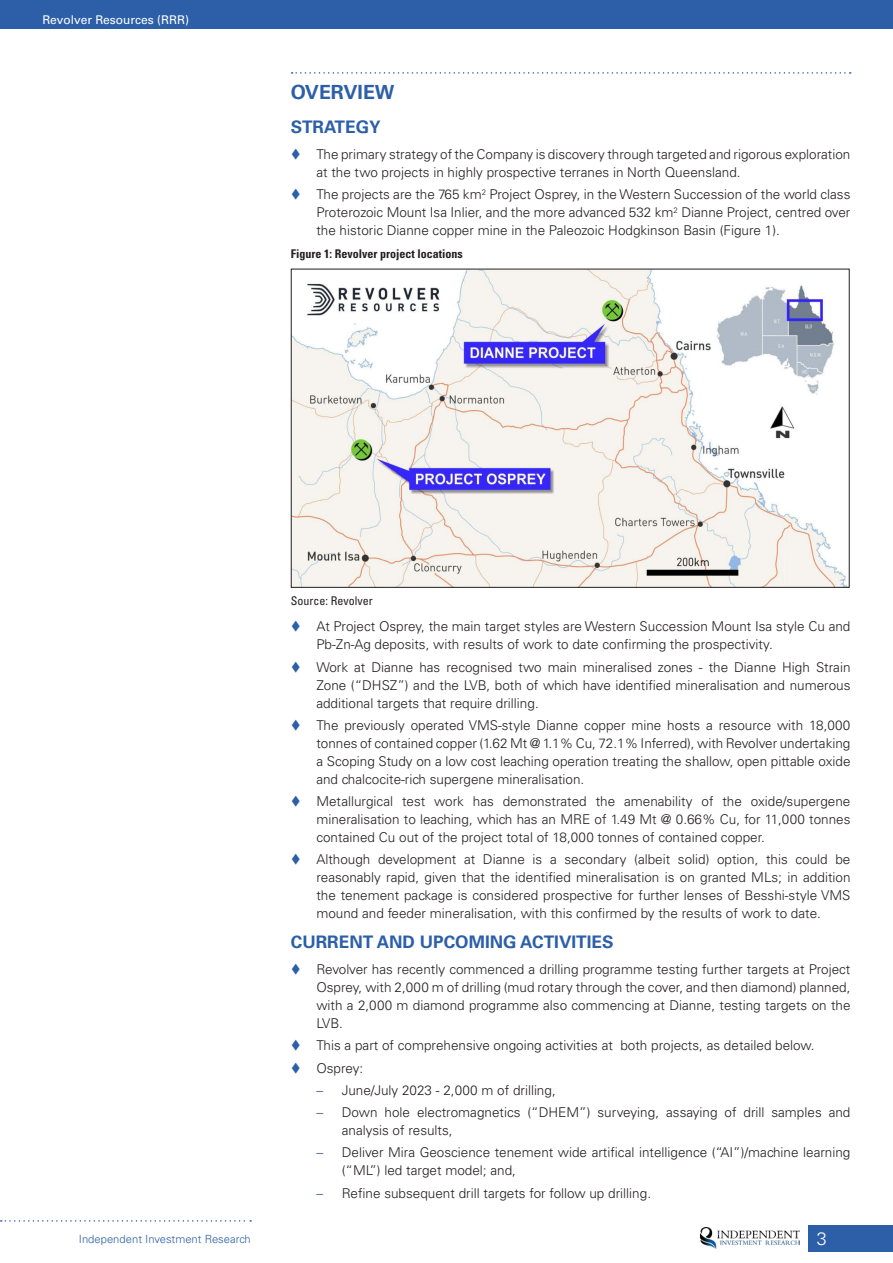
<style>
.page{position:relative;width:893px;height:1263px;background:#fff}
.page>*{position:absolute;margin:0;border:0;box-sizing:border-box;transform-origin:0 0}
.t1{font:700 19.5px "Univers LT Std";color:#2d5fa9}
.t2{font:300 18px "Univers LT Std";color:#fff}
.t3{font:700 17.25px "Univers LT Std";color:#2d5fa9}
.t4{font:300 13.5px/18px "Univers LT Std";color:#231f20;text-align:justify}
.t5{font:700 condensed 12px "Univers LT Std";color:#231f20}
.t6{font:12px "Univers LT Std";color:#fff}
.t7{font:condensed 12px "Univers LT Std";color:#231f20}
.t8{font:300 11.25px "Univers LT Std";color:#2d5fa9}
.s1{color:#2d5fa9}
</style>
<div class="page">
<div style="left:808px;top:1225px;width:85px;height:26px;background:#2d5fa9"></div>
<div style="left:0;top:0;width:893px;height:28px;background:#2d5fa9"></div>
<img style="left:700px;top:1227px;width:99px;height:21px">
<svg style="left:1px;top:1220px;width:250px;height:2px"></svg>
<svg style="left:292px;top:72px;width:559px;height:2px"></svg>
<img style="left:293px;top:271px;width:554px;height:315px">
<svg style="left:292px;top:577px;width:8px;height:10px"></svg>
<p class="t6" style="left:43px;top:13px;width:148px">Revolver Resources (RRR)</p>
<h1 class="t1" style="left:291px;top:81px;width:105px">OVERVIEW</h1>
<p class="t3" style="left:291px;top:116px;width:91px">STRATEGY</p>
<p class="t4" style="left:316px;top:145px;width:536px">The primary strategy of the Company is discovery through targeted and rigorous exploration at the two projects in highly prospective terranes in North Queensland.</p>
<p class="t4" style="left:316px;top:186px;width:536px">The projects are the 765 km<sup>2</sup> Project Osprey, in the Western Succession of the world class Proterozoic Mount Isa Inlier, and the more advanced 532 km<sup>2</sup> Dianne Project, centred over the historic Dianne copper mine in the Paleozoic Hodgkinson Basin (Figure 1).</p>
<p class="t5" style="left:291px;top:246px;width:173px">Figure 1: Revolver project locations</p>
<p class="t8" style="left:79px;top:1232px;width:173px">Independent Investment Research</p>
<p class="t7" style="left:291px;top:593px;width:83px">Source: Revolver</p>
<p class="t4" style="left:316px;top:617px;width:536px">At Project Osprey, the main target styles are Western Succession Mount Isa style Cu and<br>Pb-Zn-Ag deposits, with results of work to date confirming the prospectivity.</p>
<p class="t4" style="left:316px;top:658px;width:536px">Work at Dianne has recognised two main mineralised zones - the Dianne High Strain Zone (“DHSZ”) and the LVB, both of which have identified mineralisation and numerous additional targets that require drilling.</p>
<p class="t4" style="left:316px;top:716px;width:536px">The previously operated VMS-style Dianne copper mine hosts a resource with 18,000 tonnes of contained copper (1.62 Mt @ 1.1% Cu, 72.1% Inferred), with Revolver undertaking a Scoping Study on a low cost leaching operation treating the shallow, open pittable oxide and chalcocite-rich supergene mineralisation.</p>
<p class="t4" style="left:316px;top:792px;width:536px">Metallurgical test work has demonstrated the amenability of the oxide/supergene mineralisation to leaching, which has an MRE of 1.49 Mt @ 0.66% Cu, for 11,000 tonnes contained Cu out of the project total of 18,000 tonnes of contained copper.</p>
<p class="t4" style="left:316px;top:850px;width:536px">Although development at Dianne is a secondary (albeit solid) option, this could be reasonably rapid, given that the identified mineralisation is on granted MLs; in addition the tenement package is considered prospective for further lenses of Besshi-style VMS mound and feeder mineralisation, with this confirmed by the results of work to date.</p>
<p class="t3" style="left:291px;top:931px;width:324px">CURRENT AND UPCOMING ACTIVITIES</p>
<p class="t4" style="left:316px;top:960px;width:536px">Revolver has recently commenced a drilling programme testing further targets at Project Osprey, with 2,000 m of drilling (mud rotary through the cover, and then diamond) planned, with a 2,000 m diamond programme also commencing at Dianne, testing targets on the LVB.</p>
<p class="t4" style="left:316px;top:1034px;width:500px;line-height:22.2px">This a part of comprehensive ongoing activities at both projects, as detailed below.<br>Osprey:</p>
<p class="t4" style="left:316px;top:1081px;width:241px"><span class="s1">–</span> June/July 2023 - 2,000 m of drilling,</p>
<p class="t4" style="left:342px;top:1103px;width:510px;text-indent:-26px"><span class="s1">–</span> Down hole electromagnetics (“DHEM”) surveying, assaying of drill samples and analysis of results,</p>
<p class="t4" style="left:342px;top:1143px;width:510px;text-indent:-26px"><span class="s1">–</span> Deliver Mira Geoscience tenement wide artifical intelligence (“AI”)/machine learning (“ML”) led target model; and,</p>
<p class="t4" style="left:316px;top:1184px;width:336px"><span class="s1">–</span> Refine subsequent drill targets for follow up drilling.</p>
<h2 class="t2" style="left:817px;top:1227px;width:12px">3</h2>
</div>
